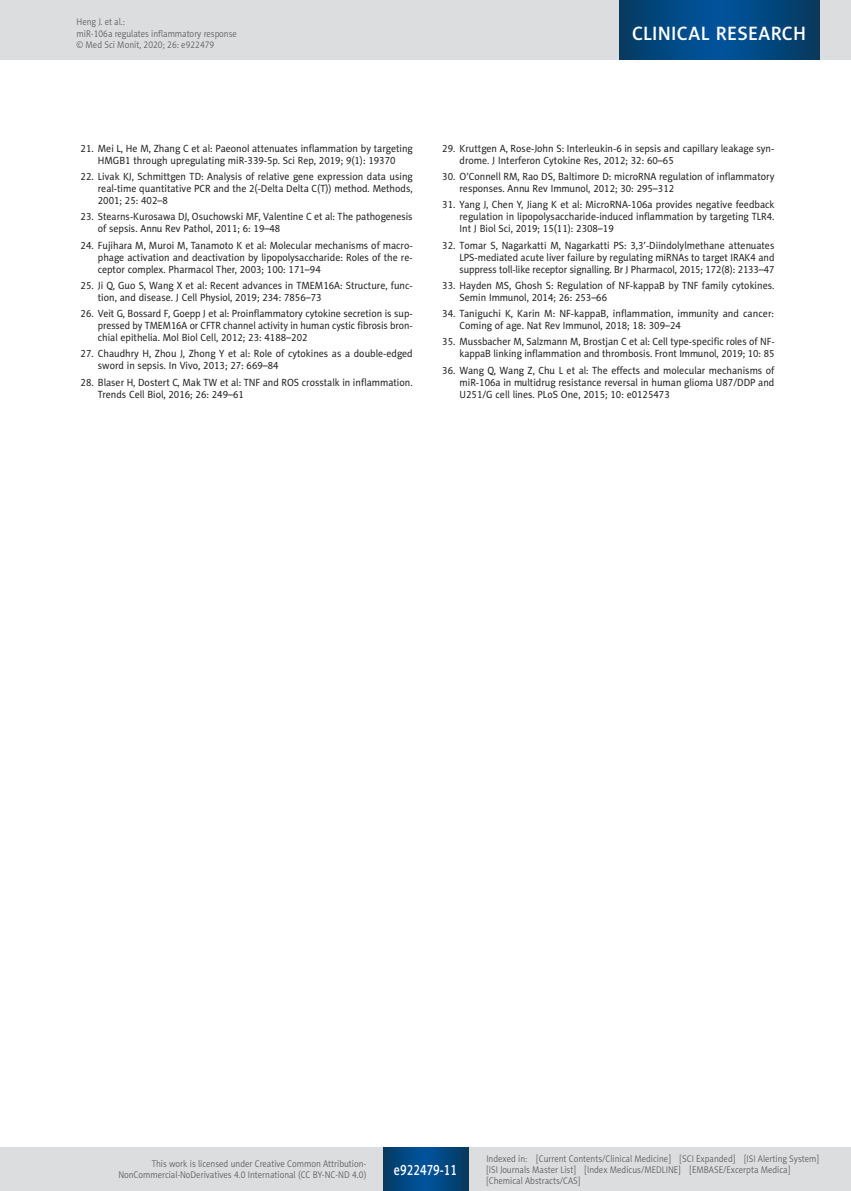
<style>
.page{position:relative;width:851px;height:1191px;background:#fff}
.page>*{position:absolute;margin:0;border:0;box-sizing:border-box;transform-origin:0 0}
.t1{font:19.5px "Naomi Sans EFN Medium";letter-spacing:.015em;color:#fff}
.t2{font:15px "Naomi Sans EFN Medium";color:#fff;scale:.8 1}
.MSM_Referencje_punkt{font:10.5px/12px "Naomi Sans EFN";color:#231f20;scale:.95 1}
.MSM_Referencje_punkt-2{font:10.5px/12px "Naomi Sans EFN";color:#231f20;text-align:right;scale:.94 1}
.MSM_Referencje_punkt-3{font:10.5px/12px "Naomi Sans EFN";color:#231f20;scale:.96 1}
.t3{font:9.75px/11.2px "Naomi Sans EFN Light";color:#57585a;scale:.9 1}
</style>
<div class="page">
<div style="left:0;top:1148px;width:850px;height:43px;background:#dcdddf"></div>
<svg style="left:383px;top:1147px;width:85px;height:43px;background:#02477e"></svg>
<div style="left:0;top:0;width:850px;height:60px;background:#dcdddf"></div>
<svg style="left:619px;top:0;width:200px;height:60px;background:#02477e"></svg>
<p class="t3" style="left:77px;top:16px;width:180px">Heng J. et al.:<br>miR-106a regulates inflammatory response © Med Sci Monit, 2020; 26: e922479</p>
<h1 class="t1" style="left:632px;top:22px;width:175px">CLINICAL RESEARCH</h1>
<p class="MSM_Referencje_punkt" style="left:81px;top:142px;width:351px;text-align:center">21. Mei L, He M, Zhang C et al: Paeonol attenuates inflammation by targeting<br>HMGB1 through upregulating miR-339-5p. Sci Rep, 2019; 9(1): 19370</p>
<p class="MSM_Referencje_punkt" style="left:98px;top:171px;width:333px;text-align:justify;text-indent:-17px">22. Livak KJ, Schmittgen TD: Analysis of relative gene expression data using real-time quantitative PCR and the 2(-Delta Delta C(T)) method. Methods, 2001; 25: 402–8</p>
<p class="MSM_Referencje_punkt" style="left:98px;top:211px;width:333px;text-indent:-17px">23. Stearns-Kurosawa DJ, Osuchowski MF, Valentine C et al: The pathogenesis of sepsis. Annu Rev Pathol, 2011; 6: 19–48</p>
<p class="MSM_Referencje_punkt" style="left:98px;top:239px;width:333px;text-align:justify;text-indent:-17px">24. Fujihara M, Muroi M, Tanamoto K et al: Molecular mechanisms of macro&shy;phage activation and deactivation by lipopolysaccharide: Roles of the re&shy;ceptor complex. Pharmacol Ther, 2003; 100: 171–94</p>
<p class="MSM_Referencje_punkt" style="left:98px;top:279px;width:333px;text-indent:-17px">25. Ji Q, Guo S, Wang X et al: Recent advances in TMEM16A: Structure, func&shy;tion, and disease. J Cell Physiol, 2019; 234: 7856–73</p>
<p class="MSM_Referencje_punkt" style="left:98px;top:308px;width:333px;text-align:justify;text-indent:-17px">26. Veit G, Bossard F, Goepp J et al: Proinflammatory cytokine secretion is sup&shy;pressed by TMEM16A or CFTR channel activity in human cystic fibrosis bron&shy;chial epithelia. Mol Biol Cell, 2012; 23: 4188–202</p>
<p class="MSM_Referencje_punkt" style="left:98px;top:348px;width:333px;text-indent:-17px">27. Chaudhry H, Zhou J, Zhong Y et al: Role of cytokines as a double-edged sword in sepsis. In Vivo, 2013; 27: 669–84</p>
<p class="MSM_Referencje_punkt" style="left:98px;top:376px;width:333px;text-indent:-17px">28. Blaser H, Dostert C, Mak TW et al: TNF and ROS crosstalk in inflammation.<br>Trends Cell Biol, 2016; 26: 249–61</p>
<p class="MSM_Referencje_punkt" style="left:459px;top:142px;width:333px;text-indent:-17px">29. Kruttgen A, Rose-John S: Interleukin-6 in sepsis and capillary leakage syn&shy;drome. J Interferon Cytokine Res, 2012; 32: 60–65</p>
<p class="MSM_Referencje_punkt" style="left:459px;top:171px;width:333px;text-indent:-17px">30. O’Connell RM, Rao DS, Baltimore D: microRNA regulation of inflammatory responses. Annu Rev Immunol, 2012; 30: 295–312</p>
<p class="MSM_Referencje_punkt" style="left:459px;top:199px;width:333px;text-align:justify;text-indent:-17px">31. Yang J, Chen Y, Jiang K et al: MicroRNA-106a provides negative feedback regulation in lipopolysaccharide-induced inflammation by targeting TLR4.<br>Int J Biol Sci, 2019; 15(11): 2308–19</p>
<p class="MSM_Referencje_punkt" style="left:459px;top:239px;width:333px;text-align:justify;text-indent:-17px">32. Tomar S, Nagarkatti M, Nagarkatti PS: 3,3’-Diindolylmethane attenuates LPS-mediated acute liver failure by regulating miRNAs to target IRAK4 and suppress toll-like receptor signalling. Br J Pharmacol, 2015; 172(8): 2133–47</p>
<p class="MSM_Referencje_punkt" style="left:459px;top:279px;width:333px;text-indent:-17px">33. Hayden MS, Ghosh S: Regulation of NF-kappaB by TNF family cytokines.<br>Semin Immunol, 2014; 26: 253–66</p>
<p class="MSM_Referencje_punkt-3" style="left:459px;top:308px;width:329px;text-indent:-17px">34. Taniguchi K, Karin M: NF-kappaB, inflammation, immunity and cancer:<br>Coming of age. Nat Rev Immunol, 2018; 18: 309–24</p>
<p class="MSM_Referencje_punkt-2" style="left:442px;top:336px;width:355px">35. Mussbacher M, Salzmann M, Brostjan C et al: Cell type-specific roles of NF&shy;kappaB linking inflammation and thrombosis. Front Immunol, 2019; 10: 85</p>
<p class="MSM_Referencje_punkt" style="left:459px;top:364px;width:333px;text-align:justify;text-indent:-17px">36. Wang Q, Wang Z, Chu L et al: The effects and molecular mechanisms of miR-106a in multidrug resistance reversal in human glioma U87/DDP and U251/G cell lines. PLoS One, 2015; 10: e0125473</p>
<p class="t3" style="left:118px;top:1158px;width:277px;text-align:right">This work is licensed under Creative Common Attribution-<br>NonCommercial-NoDerivatives 4.0 International (CC BY-NC-ND 4.0)</p>
<h2 class="t2" style="left:394px;top:1160px;width:81px">e922479-11</h2>
<p class="t3" style="left:486px;top:1152px;width:371px">Indexed in: [Current Contents/Clinical Medicine] [SCI Expanded] [ISI Alerting System] [ISI Journals Master List] [Index Medicus/MEDLINE] [EMBASE/Excerpta Medica] [Chemical Abstracts/CAS]</p>
</div>
